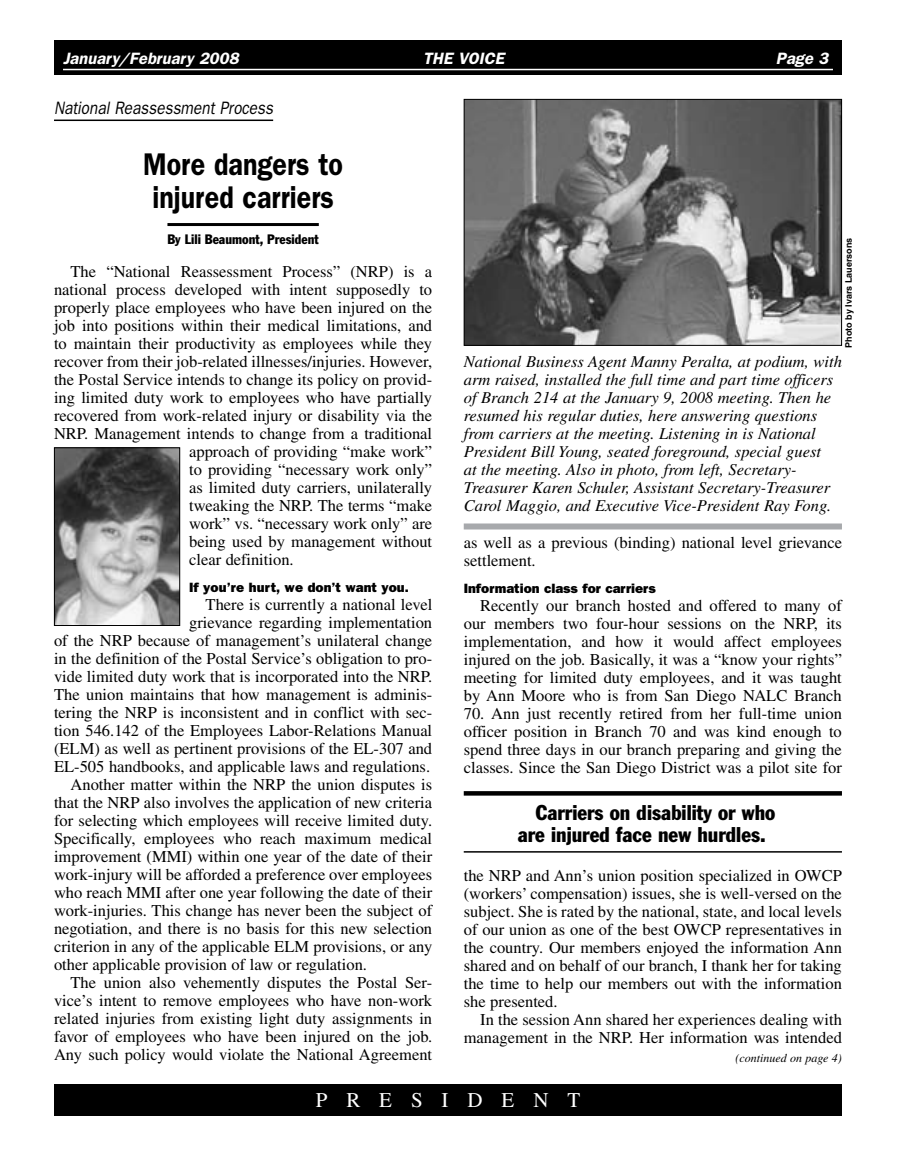
<style>
.page{position:relative;width:905px;height:1161px;background:#fff}
.page>*{position:absolute;margin:0;border:0;box-sizing:border-box;transform-origin:0 0}
.t1{font:600 31.5px/33px "Franklin Gothic";color:#000;scale:.85 1}
.t2{font:condensed 21px/22.5px "Franklin Gothic";color:#000}
.t3{font:21px "Times";letter-spacing:.9em;color:#fff}
.t4{font:italic 18px "Franklin Gothic";color:#000;scale:.85 1}
.t5{font:16.5px/18px "Times";color:#000;text-align:justify}
.t6{font:italic 16.5px/18px "Times";color:#000}
.t7{font:italic 600 16.5px "Franklin Gothic";color:#fff}
.t8{font:800 13.5px "Franklin Gothic";color:#000}
.t9{font:condensed 13.5px "Franklin Gothic";color:#000}
.t10{font:italic 12px "Times";color:#000}
.t11{font:700 9px "Helvetica";color:#000}
</style>
<div class="page">
<div style="left:54px;top:40px;width:788px;height:35px;background:#000"></div>
<hr style="left:63px;top:69px;width:769px;height:1px;background:#fff">
<div style="left:54px;top:1084px;width:788px;height:32px;background:#000"></div>
<hr style="left:54px;top:120px;width:219px;height:1px;background:#000">
<hr style="left:167px;top:223px;width:152px;height:3px;background:#000">
<img style="left:56px;top:449px;width:122px;height:175px">
<div style="left:54px;top:447px;width:126px;height:179px;border:1px solid #000"></div>
<img style="left:466px;top:101px;width:374px;height:243px">
<div style="left:464px;top:99px;width:378px;height:247px;border:1px solid #000"></div>
<div style="left:464px;top:524px;width:378px;height:6px;background:#a7a9ac"></div>
<div style="left:464px;top:791px;width:378px;height:5px;background:#000"></div>
<hr style="left:464px;top:851px;width:378px;height:2px;background:#000">
<p class="t7" style="left:63px;top:49px;width:177px">January/February 2008</p>
<p class="t7" style="left:423px;top:49px;width:83px">THE VOICE</p>
<p class="t7" style="left:775px;top:49px;width:39px">Page</p>
<p class="t4" style="left:54px;top:97px;width:259px">National Reassessment Process</p>
<h1 class="t1" style="left:143px;top:147px;width:236px">More dangers to injured carriers</h1>
<p class="t9" style="left:167px;top:231px;width:153px">By Lili Beaumont, President</p>
<p class="t5" style="left:70px;top:262px;width:363px">The “National Reassessment Process” (NRP) is a</p>
<p class="t5" style="left:54px;top:280px;width:379px">national process developed with intent supposedly to</p>
<p class="t5" style="left:54px;top:298px;width:379px">properly place employees who have been injured on the</p>
<p class="t5" style="left:54px;top:316px;width:379px">job into positions within their medical limitations, and</p>
<p class="t5" style="left:54px;top:334px;width:379px">to maintain their productivity as employees while they</p>
<p class="t5" style="left:54px;top:352px;width:379px">recover from their job-related illnesses/injuries. However,</p>
<p class="t5" style="left:54px;top:370px;width:380px">the Postal Service intends to change its policy on provid-</p>
<p class="t5" style="left:54px;top:388px;width:379px">ing limited duty work to employees who have partially</p>
<p class="t5" style="left:54px;top:406px;width:379px">recovered from work-related injury or disability via the</p>
<p class="t5" style="left:54px;top:424px;width:379px">NRP. Management intends to change from a traditional</p>
<p class="t5" style="left:189px;top:442px;width:244px">approach of providing “make work”</p>
<p class="t5" style="left:189px;top:460px;width:244px">to providing “necessary work only”</p>
<p class="t5" style="left:189px;top:478px;width:245px">as limited duty carriers, unilaterally</p>
<p class="t5" style="left:189px;top:496px;width:244px">tweaking the NRP. The terms “make</p>
<p class="t5" style="left:189px;top:514px;width:244px">work” vs. “necessary work only” are</p>
<p class="t5" style="left:189px;top:532px;width:245px">being used by management without</p>
<p class="t5" style="left:189px;top:550px;width:106px">clear definition.</p>
<p class="t8" style="left:189px;top:579px;width:221px">If you’re hurt, we don’t want you.</p>
<p class="t5" style="left:206px;top:595px;width:228px">There is currently a national level</p>
<p class="t5" style="left:189px;top:613px;width:244px">grievance regarding implementation</p>
<p class="t5" style="left:54px;top:631px;width:380px">of the NRP because of management’s unilateral change</p>
<p class="t5" style="left:54px;top:649px;width:380px">in the definition of the Postal Service’s obligation to pro-</p>
<p class="t5" style="left:54px;top:667px;width:380px">vide limited duty work that is incorporated into the NRP.</p>
<p class="t5" style="left:54px;top:685px;width:380px">The union maintains that how management is adminis-</p>
<p class="t5" style="left:54px;top:703px;width:380px">tering the NRP is inconsistent and in conflict with sec-</p>
<p class="t5" style="left:54px;top:721px;width:380px">tion 546.142 of the Employees Labor-Relations Manual</p>
<p class="t5" style="left:54px;top:739px;width:380px">(ELM) as well as pertinent provisions of the EL-307 and</p>
<p class="t5" style="left:54px;top:757px;width:377px">EL-505 handbooks, and applicable laws and regulations.</p>
<p class="t5" style="left:70px;top:775px;width:363px">Another matter within the NRP the union disputes is</p>
<p class="t5" style="left:54px;top:793px;width:379px">that the NRP also involves the application of new criteria</p>
<p class="t5" style="left:54px;top:811px;width:379px">for selecting which employees will receive limited duty.</p>
<p class="t5" style="left:54px;top:829px;width:379px">Specifically, employees who reach maximum medical</p>
<p class="t5" style="left:54px;top:847px;width:379px">improvement (MMI) within one year of the date of their</p>
<p class="t5" style="left:54px;top:865px;width:379px">work-injury will be afforded a preference over employees</p>
<p class="t5" style="left:54px;top:883px;width:380px">who reach MMI after one year following the date of their</p>
<p class="t5" style="left:54px;top:901px;width:380px">work-injuries. This change has never been the subject of</p>
<p class="t5" style="left:54px;top:919px;width:380px">negotiation, and there is no basis for this new selection</p>
<p class="t5" style="left:54px;top:937px;width:380px">criterion in any of the applicable ELM provisions, or any</p>
<p class="t5" style="left:54px;top:955px;width:314px">other applicable provision of law or regulation.</p>
<p class="t5" style="left:70px;top:973px;width:363px">The union also vehemently disputes the Postal Ser-</p>
<p class="t5" style="left:54px;top:991px;width:379px">vice’s intent to remove employees who have non-work</p>
<p class="t5" style="left:54px;top:1009px;width:380px">related injuries from existing light duty assignments in</p>
<p class="t5" style="left:54px;top:1027px;width:380px">favor of employees who have been injured on the job.</p>
<p class="t5" style="left:54px;top:1045px;width:379px">Any such policy would violate the National Agreement</p>
<p class="t11" style="left:843px;top:348px;width:112px;rotate:-90deg">Photo by Ivars Lauersons</p>
<p class="t6" style="left:464px;top:353px;width:379px">National Business Agent Manny Peralta, at podium, with arm raised, installed the full time and part time officers of Branch 214 at the January 9, 2008 meeting. Then he resumed his regular duties, here answering questions from carriers at the meeting. Listening in is National President Bill Young, seated foreground, special guest<br>at the meeting. Also in photo, from left, Secretary-Treasurer Karen Schuler, Assistant Secretary-Treasurer Carol Maggio, and Executive Vice-President Ray Fong.</p>
<p class="t5" style="left:464px;top:534px;width:380px">as well as a previous (binding) national level grievance settlement.</p>
<p class="t8" style="left:464px;top:581px;width:193px">Information class for carriers</p>
<p class="t5" style="left:464px;top:597px;width:380px;text-indent:16px">Recently our branch hosted and offered to many of our members two four-hour sessions on the NRP, its implementation, and how it would affect employees injured on the job. Basically, it was a “know your rights” meeting for limited duty employees, and it was taught by Ann Moore who is from San Diego NALC Branch</p>
<p class="t5" style="left:464px;top:705px;width:380px">70. Ann just recently retired from her full-time union officer position in Branch 70 and was kind enough to spend three days in our branch preparing and giving the classes. Since the San Diego District was a pilot site for</p>
<p class="t2" style="left:518px;top:801px;width:259px;text-indent:18px">Carriers on disability or who are injured face new hurdles.</p>
<p class="t5" style="left:464px;top:867px;width:380px">the NRP and Ann’s union position specialized in OWCP (workers’ compensation) issues, she is well-versed on the subject. She is rated by the national, state, and local levels of our union as one of the best OWCP representatives in the country. Our members enjoyed the information Ann shared and on behalf of our branch, I thank her for taking the time to help our members out with the information she presented.</p>
<p class="t5" style="left:464px;top:1011px;width:380px;text-align:right">In the session Ann shared her experiences dealing with management in the NRP. Her information was intended</p>
<p class="t10" style="left:735px;top:1051px;width:108px">(continued on page 4)</p>
<p class="t3" style="left:316px;top:1088px;width:266px">PRESIDENT</p>
</div>
